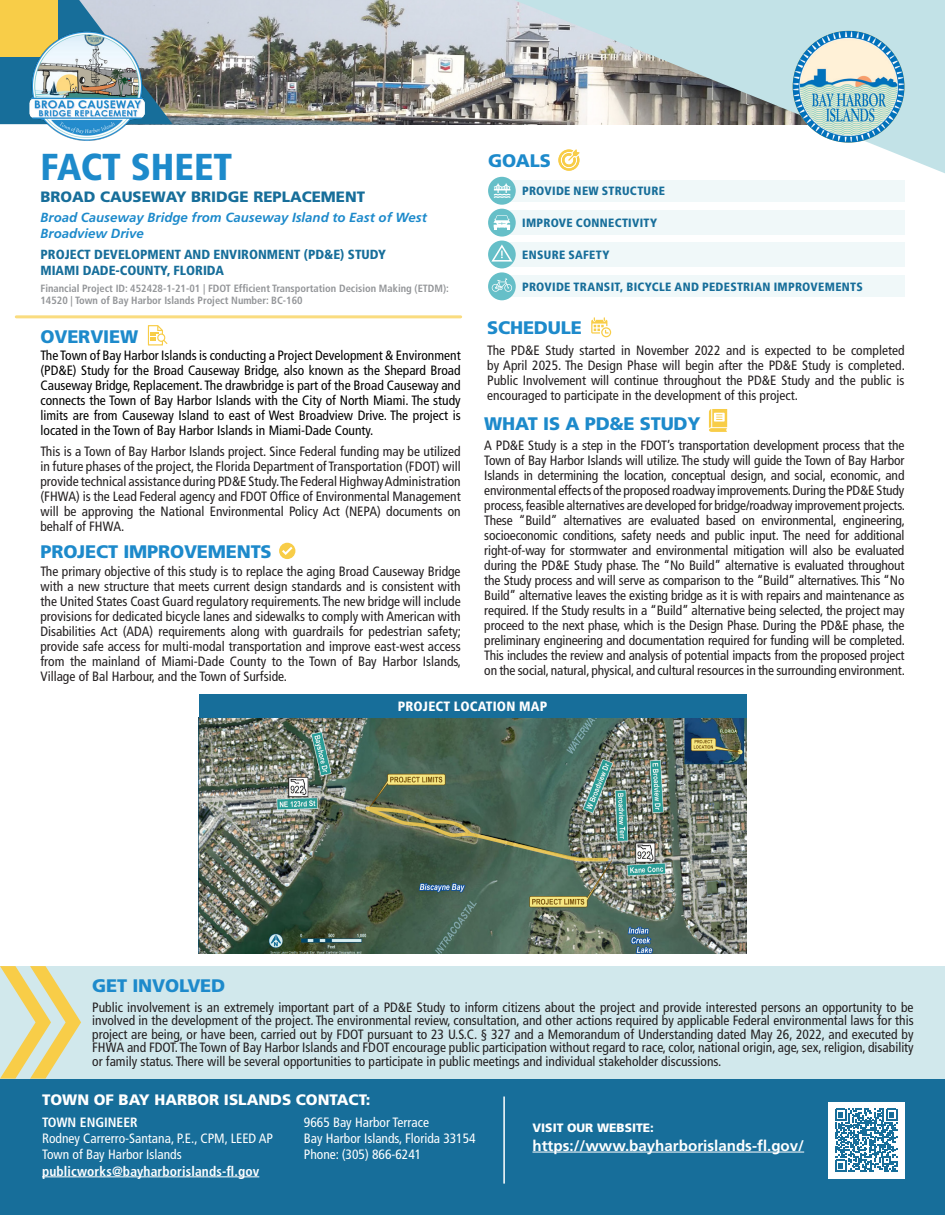
<style>
.page{position:relative;width:945px;height:1215px;background:#fff}
.page>*{position:absolute;margin:0;border:0;box-sizing:border-box;transform-origin:0 0}
.t1{font:900 condensed 37.5px "Frutiger LT Std";color:#1d8acb}
.t2{font:900 18.15px "Frutiger LT Std";letter-spacing:-.01em;color:#1d8acb}
.Base_Body{font:700 15.15px "Frutiger LT Std";color:#fff}
.t3{font:900 15.15px "Frutiger LT Std";color:#fff}
.t4{font:900 15px "Frutiger LT Std";color:#176e9a}
.Base_Body-2{font:condensed 13.5px/15px "Frutiger LT Std";color:#231f20;text-align:justify}
.Base_Body-3{font:condensed 13.5px/15px "Frutiger LT Std";color:#000;text-align:justify}
.Contact_Body{font:condensed 13.5px "Frutiger LT Std";color:#fff}
.Contact_Body-2{font:700 condensed 13.5px/16.2px "Frutiger LT Std";letter-spacing:.01em;color:#fff}
.t5{font:900 condensed 13.5px "Frutiger LT Std";letter-spacing:.01em;color:#fff}
.t6{font:900 condensed 13.2px "Frutiger LT Std";color:#176e9a}
.t7{font:italic 700 13.2px/15.9px "Frutiger LT Std";color:#1d8acb}
.Base_Body-4{font:900 12.15px "Frutiger LT Std";color:#fff}
.t8{font:900 condensed 12px "Frutiger LT Std";letter-spacing:.025em;color:#176e9a}
.t9{font:700 condensed 10.5px/12.6px "Frutiger LT Std";color:#939598}
.s1{font-weight:400}
</style>
<div class="page">
<div style="left:0;top:1079px;width:945px;height:136px;background:#176e9a"></div>
<hr style="left:42px;top:1177px;width:217px;height:1px;background:#fff">
<svg style="left:279px;top:543px;width:16px;height:16px"></svg>
<hr style="left:532px;top:1152px;width:272px;height:1px;background:#fff">
<div style="left:828px;top:1102px;width:76px;height:76px;background:#fff"></div>
<svg style="left:835px;top:1109px;width:63px;height:62px"></svg>
<img style="left:173px;top:0;width:341px;height:124px">
<svg style="left:0;top:0;width:173px;height:124px;background:#6b91a2"></svg>
<div style="left:0;top:0;width:57px;height:57px;background:#f8cd48"></div>
<img style="left:30px;top:30px;width:114px;height:111px">
<hr style="left:16px;top:315px;width:445px;height:3px;background:#f8cd48">
<div style="left:0;top:966px;width:945px;height:113px;background:#d1e8ec"></div>
<svg style="left:0;top:966px;width:81px;height:113px"></svg>
<svg style="left:514px;top:0;width:431px;height:173px"></svg>
<svg style="left:148px;top:325px;width:19px;height:21px"></svg>
<svg style="left:709px;top:409px;width:18px;height:23px"></svg>
<svg style="left:591px;top:317px;width:20px;height:20px"></svg>
<div style="left:509px;top:180px;width:395px;height:22px;background:#f0f8f9"></div>
<div style="left:488px;top:177px;width:28px;height:28px;background:#66bfc8;border-radius:50%"></div>
<svg style="left:494px;top:183px;width:16px;height:15px"></svg>
<div style="left:509px;top:210px;width:395px;height:25px;background:#f0f8f9"></div>
<div style="left:488px;top:209px;width:28px;height:28px;background:#66bfc8;border-radius:50%"></div>
<div style="left:509px;top:242px;width:395px;height:25px;background:#f0f8f9"></div>
<div style="left:488px;top:241px;width:28px;height:27px;background:#66bfc8;border-radius:50%"></div>
<div style="left:509px;top:276px;width:395px;height:21px;background:#f0f8f9"></div>
<div style="left:488px;top:272px;width:28px;height:28px;background:#66bfc8;border-radius:50%"></div>
<svg style="left:494px;top:215px;width:16px;height:15px"></svg>
<svg style="left:558px;top:149px;width:22px;height:22px"></svg>
<svg style="left:490px;top:244px;width:24px;height:18px"></svg>
<svg style="left:492px;top:278px;width:20px;height:14px"></svg>
<img style="left:199px;top:717px;width:547px;height:236px">
<div style="left:199px;top:694px;width:547px;height:23px;background:#176e9a"></div>
<img style="left:364px;top:806px;width:246px;height:57px">
<hr style="left:503px;top:1097px;width:2px;height:87px;background:#fff">
<img style="left:793px;top:31px;width:111px;height:112px;border-radius:56px">
<p class="t1" style="left:40px;top:145px;width:193px">FACT SHEET</p>
<p class="t4" style="left:40px;top:188px;width:326px">BROAD CAUSEWAY BRIDGE REPLACEMENT</p>
<p class="t7" style="left:40px;top:209px;width:388px">Broad Causeway Bridge from Causeway Island to East of West<br>Broadview Drive</p>
<p class="t6" style="left:40px;top:247px;width:347px">PROJECT DEVELOPMENT AND ENVIRONMENT (PD&amp;E) STUDY</p>
<p class="t6" style="left:40px;top:263px;width:185px">MIAMI DADE-COUNTY, FLORIDA</p>
<p class="t9" style="left:40px;top:282px;width:410px">Financial Project ID: 452428-1-21-01 | FDOT Efficient Transportation Decision Making (ETDM):<br>14520 | Town of Bay Harbor Islands Project Number: BC-160</p>
<h3 class="t2" style="left:40px;top:326px;width:99px">OVERVIEW</h3>
<p class="Base_Body-3" style="left:40px;top:348px;width:422px">The Town of Bay Harbor Islands is conducting a Project Development &amp; Environment (PD&amp;E) Study for the Broad Causeway Bridge, also known as the Shepard Broad Causeway Bridge, Replacement. The drawbridge is part of the Broad Causeway and connects the Town of Bay Harbor Islands with the City of North Miami. The study limits are from Causeway Island to east of West Broadview Drive. The project is located in the Town of Bay Harbor Islands in Miami-Dade County.</p>
<p class="Base_Body-2" style="left:40px;top:444px;width:422px">This is a Town of Bay Harbor Islands project. Since Federal funding may be utilized in future phases of the project, the Florida Department of Transportation (FDOT) will provide technical assistance during PD&amp;E Study. The Federal Highway Administration (FHWA) is the Lead Federal agency and FDOT Office of Environmental Management will be approving the National Environmental Policy Act (NEPA) documents on behalf of FHWA.</p>
<h3 class="t2" style="left:40px;top:540px;width:233px">PROJECT IMPROVEMENTS</h3>
<p class="Base_Body-2" style="left:40px;top:564px;width:422px">The primary objective of this study is to replace the aging Broad Causeway Bridge with a new structure that meets current design standards and is consistent with the United States Coast Guard regulatory requirements. The new bridge will include provisions for dedicated bicycle lanes and sidewalks to comply with American with Disabilities Act (ADA) requirements along with guardrails for pedestrian safety; provide safe access for multi-modal transportation and improve east-west access from the mainland of Miami-Dade County to the Town of Bay Harbor Islands, Village of Bal Harbour, and the Town of Surfside.</p>
<h3 class="t2" style="left:488px;top:150px;width:64px">GOALS</h3>
<h4 class="t8" style="left:522px;top:184px;width:145px">PROVIDE NEW STRUCTURE</h4>
<h4 class="t8" style="left:522px;top:216px;width:137px">IMPROVE CONNECTIVITY</h4>
<h4 class="t8" style="left:522px;top:248px;width:89px">ENSURE SAFETY</h4>
<h4 class="t8" style="left:522px;top:279px;width:342px">PROVIDE TRANSIT, BICYCLE AND PEDESTRIAN IMPROVEMENTS</h4>
<h3 class="t2" style="left:487px;top:317px;width:96px">SCHEDULE</h3>
<p class="Base_Body-2" style="left:487px;top:343px;width:419px">The PD&amp;E Study started in November 2022 and is expected to be completed by April 2025. The Design Phase will begin after the PD&amp;E Study is completed.<br>Public Involvement will continue throughout the PD&amp;E Study and the public is encouraged to participate in the development of this project.</p>
<h3 class="t2" style="left:484px;top:413px;width:218px">WHAT IS A PD&amp;E STUDY</h3>
<p class="Base_Body-2" style="left:484px;top:438px;width:422px">A PD&amp;E Study is a step in the FDOT’s transportation development process that the Town of Bay Harbor Islands will utilize. The study will guide the Town of Bay Harbor Islands in determining the location, conceptual design, and social, economic, and environmental effects of the proposed roadway improvements. During the PD&amp;E Study process, feasible alternatives are developed for bridge/roadway improvement projects.<br>These “Build” alternatives are evaluated based on environmental, engineering, socioeconomic conditions, safety needs and public input. The need for additional right-of-way for stormwater and environmental mitigation will also be evaluated during the PD&amp;E Study phase. The “No Build” alternative is evaluated throughout the Study process and will serve as comparison to the “Build” alternatives. This “No Build” alternative leaves the existing bridge as it is with repairs and maintenance as required. If the Study results in a “Build” alternative being selected, the project may proceed to the next phase, which is the Design Phase. During the PD&amp;E phase, the preliminary engineering and documentation required for funding will be completed.<br>This includes the review and analysis of potential impacts from the proposed project on the social, natural, physical, and cultural resources in the surrounding environment.</p>
<h3 class="t2" style="left:92px;top:975px;width:135px">GET INVOLVED</h3>
<h3 class="t5" style="left:398px;top:698px;width:151px">PROJECT LOCATION MAP</h3>
<p class="Base_Body-2" style="left:92px;top:1000px;width:823px;line-height:13.5px">Public involvement is an extremely important part of a PD&amp;E Study to inform citizens about the project and provide interested persons an opportunity to be involved in the development of the project. The environmental review, consultation, and other actions required by applicable Federal environmental laws for this project are being, or have been, carried out by FDOT pursuant to 23 U.S.C. § 327 and a Memorandum of Understanding dated May 26, 2022, and executed by FHWA and FDOT. The Town of Bay Harbor Islands and FDOT encourage public participation without regard to race, color, national origin, age, sex, religion, disability or family status. There will be several opportunities to participate in public meetings and individual stakeholder discussions.</p>
<h3 class="t3" style="left:42px;top:1091px;width:330px">TOWN OF BAY HARBOR ISLANDS CONTACT:</h3>
<p class="Contact_Body-2" style="left:42px;top:1114px;width:97px">TOWN ENGINEER</p>
<p class="Contact_Body" style="left:42px;top:1131px;width:233px">Rodney Carrerro-Santana, P.E., CPM, LEED AP</p>
<p class="Contact_Body-2" style="left:42px;top:1147px;width:219px"><span class="s1">Town of Bay Harbor Islands </span>publicworks@bayharborislands-fl.gov</p>
<p class="Contact_Body" style="left:304px;top:1114px;width:127px">9665 Bay Harbor Terrace</p>
<p class="Contact_Body" style="left:304px;top:1131px;width:173px">Bay Harbor Islands, Florida 33154</p>
<p class="Contact_Body" style="left:304px;top:1147px;width:119px">Phone: (305) 866-6241</p>
<p class="Base_Body-4" style="left:532px;top:1121px;width:123px">VISIT OUR WEBSITE:</p>
<p class="Base_Body" style="left:532px;top:1136px;width:273px">https://www.bayharborislands-fl.gov/</p>
</div>
